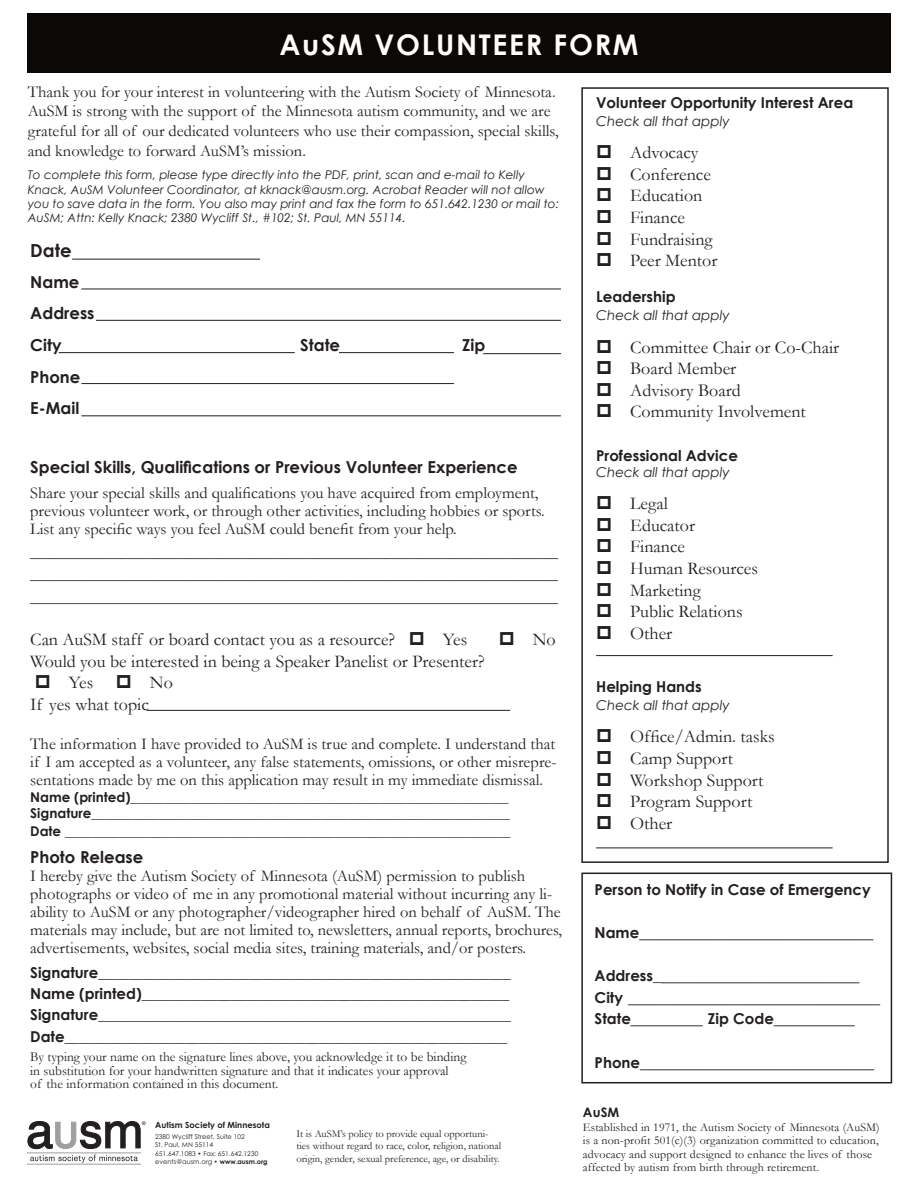
<style>
.page{position:relative;width:918px;height:1188px;background:#fff}
.page>*{position:absolute;margin:0;border:0;box-sizing:border-box;transform-origin:0 0}
.t1{font:700 28.5px "Century Gothic";letter-spacing:.06em;color:#fff}
.t2{font:18px/21.6px "Garamond";color:#231f20}
.t3{font:18px "Century Gothic";color:#231f20}
.t4{font:700 18px "Century Gothic";color:#231f20}
.t5{font:16.5px/18px "Garamond";color:#231f20}
.t6{font:16.5px/22.5px "Century Gothic";color:#231f20}
.t7{font:700 16.5px "Century Gothic";color:#231f20}
.t8{font:15px "Century Gothic";color:#231f20}
.t9{font:700 15px "Century Gothic";color:#231f20}
.t10{font:13.5px "Century Gothic";color:#231f20}
.t11{font:13.5px "Garamond";color:#231f20}
.t12{font:italic 13.5px "Century Gothic";color:#231f20}
.t13{font:700 13.05px "Century Gothic";color:#231f20}
.t14{font:italic 12px/14.4px "Century Gothic";color:#231f20}
.t15{font:12px "Garamond";letter-spacing:.01em;color:#231f20}
.t16{font:10.5px/12.6px "Garamond";color:#231f20}
.t17{font:700 8.4px "Century Gothic";color:#231f20}
.t18{font:6.6px/8.6px "Century Gothic";color:#231f20}
.s1{font-weight:700}
.s2{font-weight:700;font-size:15px}
.s3{font-size:16.5px}
</style>
<div class="page">
<div style="left:27px;top:14px;width:864px;height:59px;background:#0c0806"></div>
<div style="left:581px;top:87px;width:308px;height:776px;border:2px solid #231f20"></div>
<hr style="left:596px;top:655px;width:237px;height:1px;background:#231f20">
<hr style="left:596px;top:848px;width:237px;height:1px;background:#231f20">
<hr style="left:81px;top:289px;width:480px;height:1px;background:#231f20">
<hr style="left:96px;top:320px;width:465px;height:1px;background:#231f20">
<hr style="left:59px;top:352px;width:236px;height:1px;background:#231f20">
<hr style="left:339px;top:352px;width:115px;height:1px;background:#231f20">
<hr style="left:81px;top:383px;width:373px;height:1px;background:#231f20">
<hr style="left:81px;top:415px;width:480px;height:1px;background:#231f20">
<hr style="left:483px;top:353px;width:78px;height:1px;background:#231f20">
<div style="left:581px;top:873px;width:311px;height:210px;border:2px solid #231f20"></div>
<hr style="left:72px;top:259px;width:188px;height:1px;background:#231f20">
<hr style="left:27px;top:1153px;width:114px;height:1px;background:#9d9fa2">
<hr style="left:27px;top:1164px;width:114px;height:1px;background:#9d9fa2">
<svg style="left:30px;top:1155px;width:108px;height:8px"></svg>
<svg style="left:27px;top:1121px;width:119px;height:28px"></svg>
<hr style="left:147px;top:710px;width:363px;height:1px;background:#231f20">
<p class="t1" style="left:279px;top:23px;width:361px">AuSM VOLUNTEER FORM</p>
<p class="t5" style="left:28px;top:81px;width:532px;line-height:19.8px">Thank you for your interest in volunteering with the Autism Society of Minnesota.<br>AuSM is strong with the support of the Minnesota autism community, and we are grateful for all of our dedicated volunteers who use their compassion, special skills, and knowledge to forward AuSM’s mission.</p>
<p class="t14" style="left:28px;top:167px;width:533px">To complete this form, please type directly into the PDF, print, scan and e-mail to Kelly Knack, AuSM Volunteer Coordinator, at kknack@ausm.org. Acrobat Reader will not allow you to save data in the form. You also may print and fax the form to 651.642.1230 or mail to:<br>AuSM; Attn: Kelly Knack; 2380 Wycliff St., #102; St. Paul, MN 55114.</p>
<p class="t4" style="left:30px;top:236px;width:43px">Date</p>
<p class="t7" style="left:30px;top:269px;width:51px">Name</p>
<p class="t7" style="left:30px;top:301px;width:66px">Address</p>
<p class="t7" style="left:30px;top:332px;width:33px">City</p>
<p class="t7" style="left:300px;top:332px;width:41px">State</p>
<p class="t7" style="left:462px;top:332px;width:25px">Zip</p>
<p class="t7" style="left:30px;top:364px;width:52px">Phone</p>
<p class="t7" style="left:30px;top:395px;width:51px">E-Mail</p>
<p class="t7" style="left:30px;top:454px;width:489px">Special Skills, Qualifications or Previous Volunteer Experience</p>
<p class="t5" style="left:30px;top:484px;width:516px">Share your special skills and qualifications you have acquired from employment, previous volunteer work, or through other activities, including hobbies or sports.<br>List any specific ways you feel AuSM could benefit from your help.</p>
<p class="t6" style="left:30px;top:539px;width:530px">________________________________________________________________</p>
<p class="t6" style="left:30px;top:562px;width:530px">________________________________________________________________ ________________________________________________________________</p>
<p class="t2" style="left:30px;top:628px;width:366px">Can AuSM staff or board contact you as a resource?</p>
<p class="t2" style="left:443px;top:628px;width:26px">Yes</p>
<p class="t2" style="left:533px;top:628px;width:25px">No</p>
<p class="t2" style="left:30px;top:650px;width:456px">Would you be interested in being a Speaker Panelist or Presenter?</p>
<p class="t2" style="left:69px;top:671px;width:26px">Yes</p>
<p class="t2" style="left:150px;top:671px;width:25px">No</p>
<p class="t2" style="left:30px;top:693px;width:120px">If yes what topic</p>
<p class="t5" style="left:30px;top:735px;width:528px;text-align:justify">The information I have provided to AuSM is true and complete. I understand that if I am accepted as a volunteer, any false statements, omissions, or other misrepre&shy;sentations made by me on this application may result in my immediate dismissal.</p>
<p class="t10" style="left:30px;top:787px;width:480px"><span class="s1">Name (printed)</span>________________________________________________________</p>
<p class="t10" style="left:30px;top:803px;width:481px"><span class="s1">Signature</span>______________________________________________________________</p>
<p class="t10" style="left:30px;top:821px;width:482px"><span class="s1">Date</span> __________________________________________________________________</p>
<p class="t7" style="left:30px;top:844px;width:115px">Photo Release</p>
<p class="t5" style="left:30px;top:866px;width:534px">I hereby give the Autism Society of Minnesota (AuSM) permission to publish photographs or video of me in any promotional material without incurring any li&shy;ability to AuSM or any photographer/videographer hired on behalf of AuSM. The materials may include, but are not limited to, newsletters, annual reports, brochures, advertisements, websites, social media sites, training materials, and/or posters.</p>
<p class="t8" style="left:30px;top:962px;width:482px"><span class="s1">Signature</span>_______________________________________________________</p>
<p class="t8" style="left:30px;top:983px;width:481px"><span class="s1">Name (printed)</span>_________________________________________________</p>
<p class="t8" style="left:30px;top:1004px;width:482px"><span class="s1">Signature</span>_______________________________________________________</p>
<p class="t8" style="left:30px;top:1026px;width:479px"><span class="s1">Date</span>___________________________________________________________</p>
<p class="t11" style="left:30px;top:1048px;width:438px">By typing your name on the signature lines above, you acknowledge it to be binding</p>
<p class="t11" style="left:30px;top:1062px;width:420px">in substitution for your handwritten signature and that it indicates your approval</p>
<p class="t11" style="left:30px;top:1075px;width:250px">of the information contained in this document.</p>
<p class="t17" style="left:155px;top:1120px;width:116px">Autism Society of Minnesota</p>
<p class="t18" style="left:155px;top:1132px;width:114px">2380 Wycliff Street, Suite 102<br>St. Paul, MN 55114<br>651.647.1083 • Fax: 651.642.1230 events@ausm.org • <span class="s1">www.ausm.org</span></p>
<p class="t16" style="left:296px;top:1127px;width:206px">It is AuSM’s policy to provide equal opportuni&shy;ties without regard to race, color, religion, national origin, gender, sexual preference, age, or disability.</p>
<p class="t9" style="left:596px;top:91px;width:259px">Volunteer Opportunity Interest Area</p>
<p class="t12" style="left:596px;top:111px;width:135px">Check all that apply</p>
<p class="t2" style="left:630px;top:141px;width:82px">Advocacy<br>Conference<br>Education</p>
<p class="t2" style="left:630px;top:206px;width:89px">Finance<br>Fundraising<br>Peer Mentor</p>
<p class="t9" style="left:596px;top:285px;width:81px">Leadership</p>
<p class="t12" style="left:596px;top:306px;width:135px">Check all that apply</p>
<p class="t2" style="left:630px;top:336px;width:210px">Committee Chair or Co-Chair</p>
<p class="t2" style="left:630px;top:357px;width:108px">Board Member</p>
<p class="t2" style="left:630px;top:379px;width:112px">Advisory Board</p>
<p class="t2" style="left:630px;top:400px;width:177px">Community Involvement</p>
<p class="t9" style="left:596px;top:444px;width:143px">Professional Advice</p>
<p class="t12" style="left:596px;top:462px;width:135px">Check all that apply</p>
<p class="t2" style="left:630px;top:492px;width:39px">Legal</p>
<p class="t2" style="left:630px;top:514px;width:66px">Educator</p>
<p class="t2" style="left:630px;top:535px;width:56px">Finance</p>
<p class="t2" style="left:630px;top:557px;width:129px">Human Resources</p>
<p class="t2" style="left:630px;top:579px;width:72px">Marketing</p>
<p class="t2" style="left:630px;top:600px;width:114px">Public Relations</p>
<p class="t2" style="left:630px;top:622px;width:43px">Other</p>
<p class="t9" style="left:596px;top:675px;width:107px">Helping Hands</p>
<p class="t12" style="left:596px;top:696px;width:135px">Check all that apply</p>
<p class="t2" style="left:630px;top:725px;width:146px">Office/Admin. tasks</p>
<p class="t2" style="left:630px;top:747px;width:104px">Camp Support</p>
<p class="t2" style="left:630px;top:769px;width:135px">Workshop Support</p>
<p class="t2" style="left:630px;top:790px;width:124px">Program Support</p>
<p class="t2" style="left:630px;top:812px;width:43px">Other</p>
<p class="t9" style="left:595px;top:878px;width:278px">Person to Notify in Case of Emergency</p>
<p class="t3" style="left:595px;top:919px;width:280px"><span class="s2">Name</span>__________________________</p>
<p class="t3" style="left:595px;top:962px;width:266px"><span class="s2">Address</span><span class="s3">_</span>______________________</p>
<p class="t3" style="left:595px;top:984px;width:287px"><span class="s2">City</span> ____________________________</p>
<p class="t3" style="left:595px;top:1005px;width:262px"><span class="s2">State</span>________ <span class="s2">Zip Code</span>_________</p>
<p class="t3" style="left:595px;top:1048px;width:281px"><span class="s2">Phone</span>__________________________</p>
<p class="t13" style="left:583px;top:1103px;width:38px">AuSM</p>
<p class="t15" style="left:583px;top:1119px;width:298px">Established in 1971, the Autism Society of Minnesota (AuSM)</p>
<p class="t15" style="left:583px;top:1133px;width:297px">is a non-profit 501(c)(3) organization committed to education,</p>
<p class="t15" style="left:583px;top:1146px;width:291px">advocacy and support designed to enhance the lives of those</p>
<p class="t15" style="left:583px;top:1160px;width:238px">affected by autism from birth through retirement.</p>
</div>
